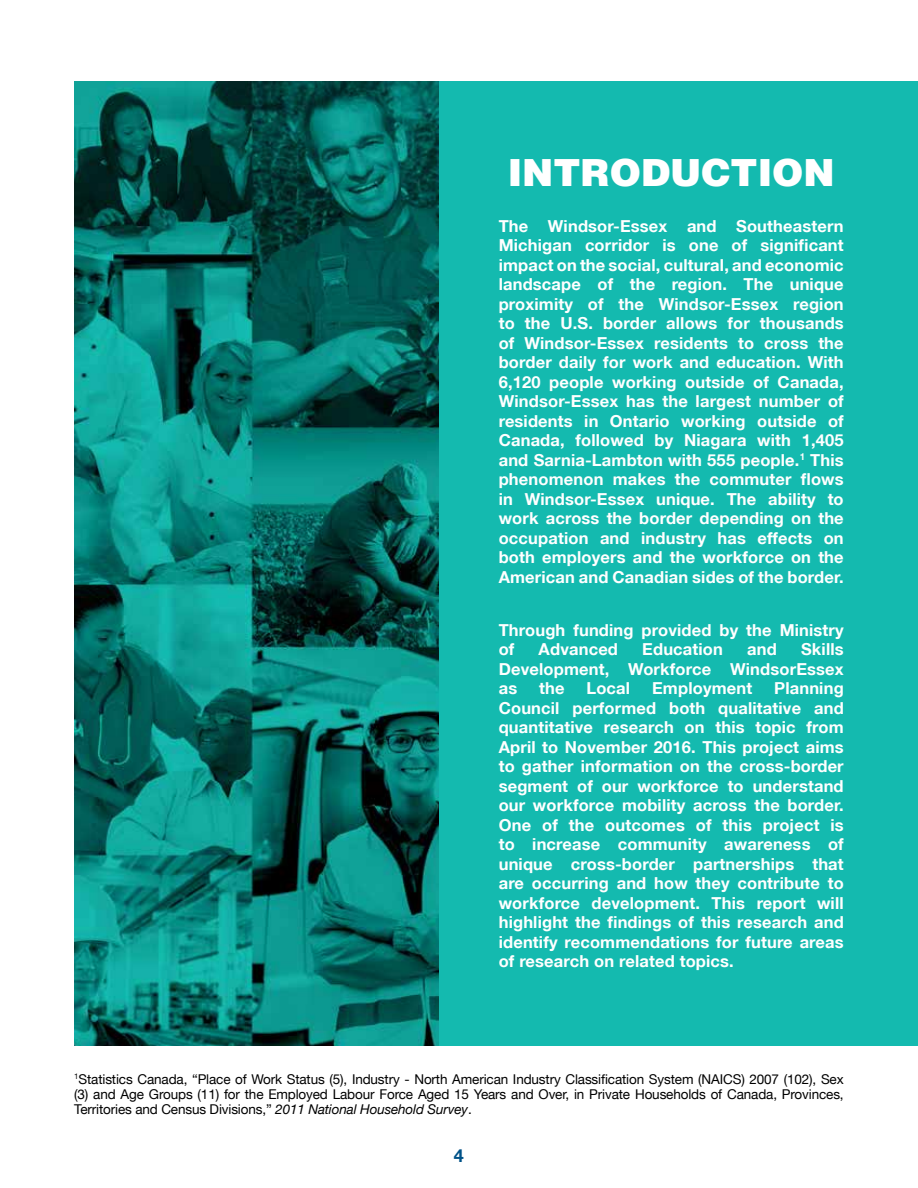
<style>
.page{position:relative;width:918px;height:1188px;background:#fff}
.page>*{position:absolute;margin:0;border:0;box-sizing:border-box;transform-origin:0 0}
.t1{font:900 37.5px "Helvetica LT";color:#fff}
.t2{font:700 18px "Helvetica Neue LT";color:#005288}
.t3{font:700 16.5px/19.5px "Helvetica Neue LT";letter-spacing:.01em;color:#fff;text-align:justify}
.t4{font:13.5px/15px "Helvetica Neue LT";letter-spacing:-.01em;color:#000;text-align:justify}
.s1{font-style:italic}
</style>
<div class="page">
<div style="left:74px;top:81px;width:844px;height:965px;background:#14baaf"></div>
<img style="left:74px;top:81px;width:365px;height:965px">
<h1 class="t1" style="left:508px;top:148px;width:218px">INTRODUCTI</h1>
<h1 class="t1" style="left:772px;top:148px;width:64px">ON</h1>
<p class="t3" style="left:499px;top:216px;width:347px">The Windsor-Essex and Southeastern Michigan corridor is one of significant impact on the social, cultural, and economic landscape of the region. The unique proximity of the Windsor-Essex region to the U.S. border allows for thousands of Windsor-Essex residents to cross the border daily for work and education. With 6,120 people working outside of Canada, Windsor-Essex has the largest number of residents in Ontario working outside of Canada, followed by Niagara with 1,405 and Sarnia-Lambton with 555 people.<sup>1</sup> This phenomenon makes the commuter flows in Windsor-Essex unique. The ability to work across the border depending on the occupation and industry has effects on both employers and the workforce on the American and Canadian sides of the border.</p>
<p class="t3" style="left:499px;top:620px;width:347px">Through funding provided by the Ministry of</p>
<p class="t3" style="left:499px;top:639px;width:347px;text-indent:302px">Skills Development, Workforce WindsorEssex as</p>
<p class="t3" style="left:539px;top:639px;width:81px">Advanced</p>
<p class="t3" style="left:642px;top:639px;width:82px">Education</p>
<p class="t3" style="left:747px;top:639px;width:31px">and</p>
<p class="t3" style="left:499px;top:678px;width:347px;text-indent:275px">Planning Council performed both qualitative and quantitative research on this topic from April to November 2016. This project aims to gather information on the cross-border segment of our workforce to understand our workforce mobility across the border.<br>One of the outcomes of this project is to increase community awareness of unique cross-border partnerships that are occurring and how they contribute to workforce development. This report will highlight the findings of this research and identify recommendations for future areas of research on related topics.</p>
<p class="t3" style="left:539px;top:678px;width:27px">the</p>
<p class="t3" style="left:586px;top:678px;width:45px">Local</p>
<p class="t3" style="left:652px;top:678px;width:102px">Employment</p>
<p class="t4" style="left:74px;top:1071px;width:771px"><sup>1</sup>Statistics Canada, “Place of Work Status (5), Industry - North American Industry Classification System (NAICS) 2007 (102), Sex (3) and Age Groups (11) for the Employed Labour Force Aged 15 Years and Over, in Private Households of Canada, Provinces, Territories and Census Divisions,” <span class="s1">2011 National Household Survey</span>.</p>
<p class="t2" style="left:454px;top:1144px;width:12px">4</p>
</div>
